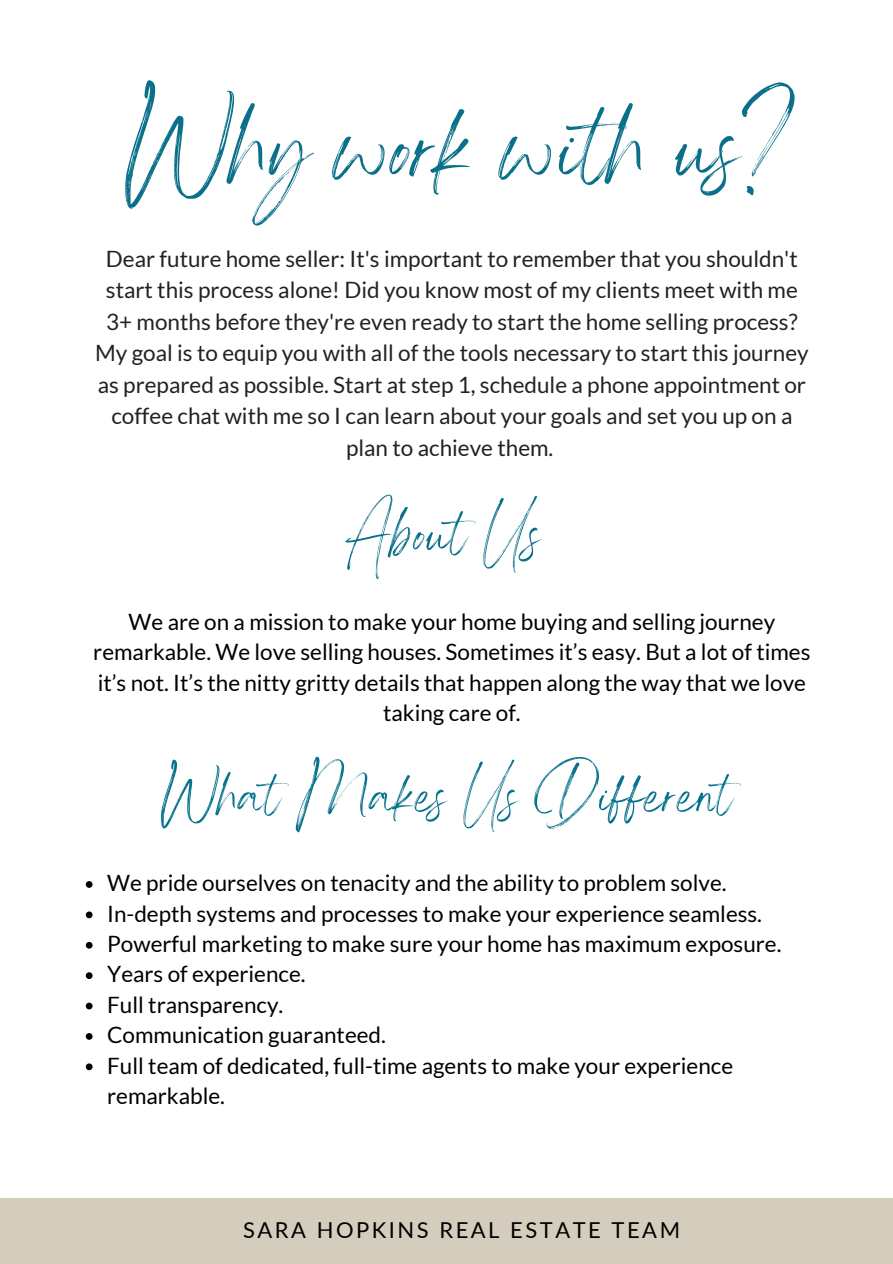
<style>
.page{position:relative;width:893px;height:1264px;background:#fff}
.page>*{position:absolute;margin:0;border:0;box-sizing:border-box;transform-origin:0 0}
.t1{font:139.8px "Angella White";color:#0a708a}
.t2{font:79.5px "Angella White";color:#0a708a}
.t3{font:75.15px "Angella White";color:#06728c}
.t4{font:22.5px/30.3px "Lato";color:#000;text-align:center}
.t5{font:22.5px/31.5px "Lato";color:#222;text-align:center}
.t6{font:21.9px "Lato";letter-spacing:.115em;color:#000}
</style>
<div class="page">
<div style="left:0;top:1197px;width:892px;height:66px;background:#d4cdbe"></div>
<svg style="left:86px;top:881px;width:7px;height:6px"></svg>
<svg style="left:86px;top:911px;width:7px;height:7px"></svg>
<svg style="left:86px;top:941px;width:7px;height:7px"></svg>
<svg style="left:86px;top:972px;width:7px;height:7px"></svg>
<svg style="left:86px;top:1002px;width:7px;height:7px"></svg>
<svg style="left:86px;top:1033px;width:7px;height:6px"></svg>
<svg style="left:86px;top:1063px;width:7px;height:7px"></svg>
<p class="t1" style="left:125px;top:59px;width:671px">Why work with us?</p>
<p class="t5" style="left:95px;top:242px;width:715px">Dear future home seller: It's important to remember that you shouldn't start this process alone! Did you know most of my clients meet with me 3+ months before they're even ready to start the home selling process?<br>My goal is to equip you with all of the tools necessary to start this journey as prepared as possible. Start at step 1, schedule a phone appointment or coffee chat with me so I can learn about your goals and set you up on a plan to achieve them.</p>
<p class="t2" style="left:345px;top:484px;width:198px">About Us</p>
<p class="t4" style="left:93px;top:606px;width:718px">We are on a mission to make your home buying and selling journey remarkable. We love selling houses. Sometimes it’s easy. But a lot of times it’s not. It’s the nitty gritty details that happen along the way that we love taking care of.</p>
<p class="t3" style="left:161px;top:748px;width:573px">What Makes Us Different</p>
<p class="t4" style="left:107px;top:867px;width:621px">We pride ourselves on tenacity and the ability to problem solve.</p>
<p class="t4" style="left:107px;top:897px;width:656px">In-depth systems and processes to make your experience seamless.</p>
<p class="t4" style="left:107px;top:928px;width:675px">Powerful marketing to make sure your home has maximum exposure.</p>
<p class="t4" style="left:107px;top:958px;width:200px">Years of experience.</p>
<p class="t4" style="left:107px;top:988px;width:178px">Full transparency.</p>
<p class="t4" style="left:107px;top:1019px;width:280px">Communication guaranteed.</p>
<p class="t4" style="left:107px;top:1049px;width:627px;text-align:left">Full team of dedicated, full-time agents to make your experience remarkable.</p>
<p class="t6" style="left:243px;top:1216px;width:438px">SARA HOPKINS REAL ESTATE TEAM</p>
</div>
